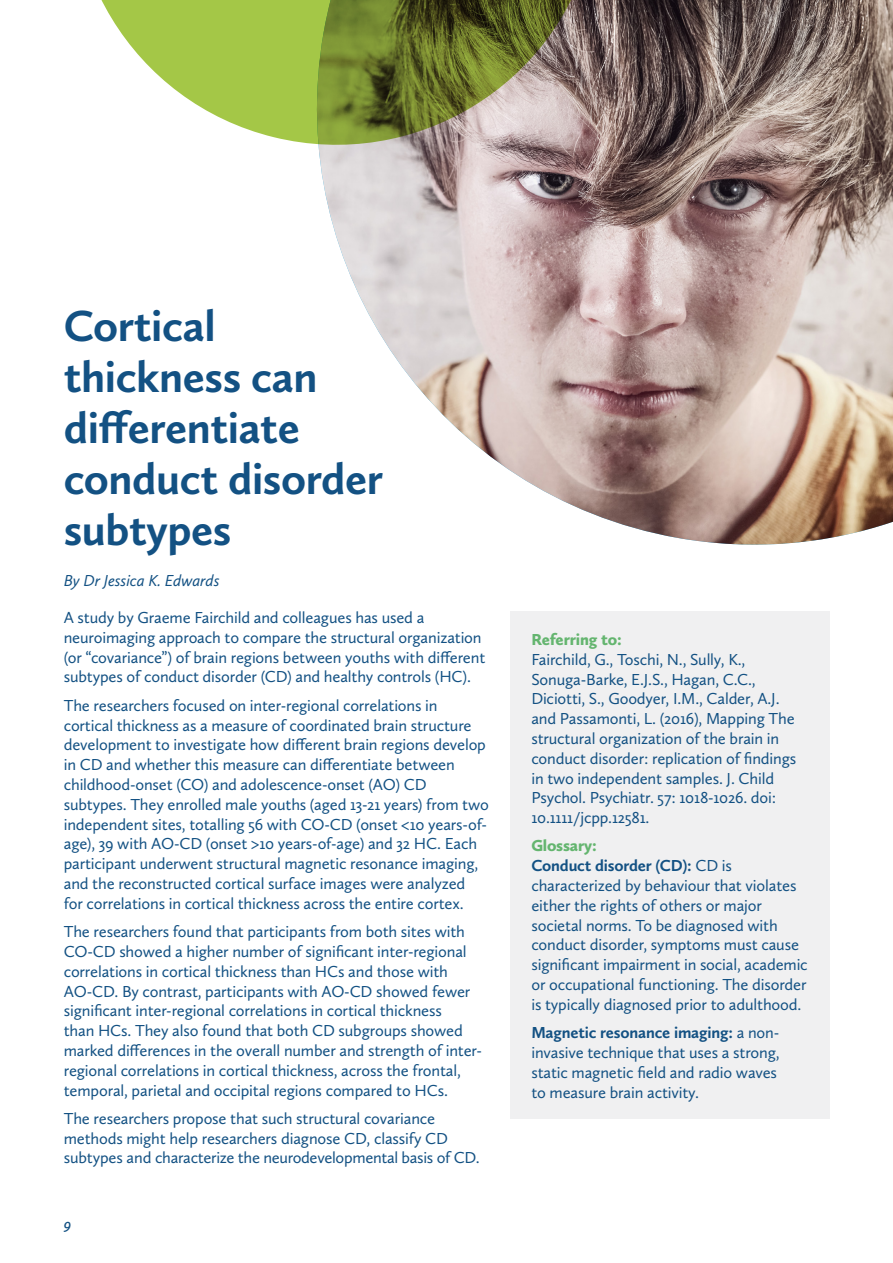
<style>
.page{position:relative;width:893px;height:1263px;background:#fff}
.page>*{position:absolute;margin:0;border:0;box-sizing:border-box;transform-origin:0 0}
.t1{font:700 45px/51px "Calluna Sans";letter-spacing:-.01em;color:#135183}
.t2{font:16.5px/19.8px "Calluna Sans";letter-spacing:-.01em;color:#135183}
.t3{font:italic 16.5px "Calluna Sans";letter-spacing:-.01em;color:#135183}
.t4{font:900 16.5px "Calluna Sans";letter-spacing:-.01em;color:#64b56f}
.t5{font:italic 600 15px "Calluna Sans";color:#135183}
.s1{font-weight:900;color:#64b56f}
.s2{font-weight:700}
</style>
<div class="page">
<img style="left:321px;top:0;width:572px;height:545px">
<svg style="left:101px;top:0;width:525px;height:172px"></svg>
<div style="left:510px;top:611px;width:319px;height:508px;background:#f0f0f1"></div>
<h1 class="t1" style="left:64px;top:300px;width:321px">Cortical thickness can differentiate conduct disorder subtypes</h1>
<p class="t3" style="left:64px;top:571px;width:157px">By Dr Jessica K. Edwards</p>
<p class="t2" style="left:64px;top:607px;width:423px">A study by Graeme Fairchild and colleagues has used a neuroimaging approach to compare the structural organization (or “covariance”) of brain regions between youths with different subtypes of conduct disorder (CD) and healthy controls (HC).</p>
<p class="t2" style="left:64px;top:695px;width:427px">The researchers focused on inter-regional correlations in cortical thickness as a measure of coordinated brain structure development to investigate how different brain regions develop in CD and whether this measure can differentiate between childhood-onset (CO) and adolescence-onset (AO) CD subtypes. They enrolled male youths (aged 13-21 years) from two independent sites, totalling 56 with CO-CD (onset &lt;10 years-of&shy;age), 39 with AO-CD (onset &gt;10 years-of-age) and 32 HC. Each participant underwent structural magnetic resonance imaging, and the reconstructed cortical surface images were analyzed<br>for correlations in cortical thickness across the entire cortex.</p>
<p class="t2" style="left:64px;top:921px;width:420px">The researchers found that participants from both sites with CO-CD showed a higher number of significant inter-regional correlations in cortical thickness than HCs and those with AO-CD. By contrast, participants with AO-CD showed fewer significant inter-regional correlations in cortical thickness<br>than HCs. They also found that both CD subgroups showed marked differences in the overall number and strength of inter&shy;regional correlations in cortical thickness, across the frontal, temporal, parietal and occipital regions compared to HCs.</p>
<p class="t2" style="left:64px;top:1108px;width:418px">The researchers propose that such structural covariance methods might help researchers diagnose CD, classify CD subtypes and characterize the neurodevelopmental basis of CD.</p>
<p class="t5" style="left:64px;top:1214px;width:9px">9</p>
<p class="t4" style="left:531px;top:629px;width:92px">Referring to:</p>
<p class="t2" style="left:531px;top:649px;width:266px">Fairchild, G., Toschi, N., Sully, K., Sonuga-Barke, E.J.S., Hagan, C.C., Diciotti, S., Goodyer, I.M., Calder, A.J. and Passamonti, L. (2016), Mapping The structural organization of the brain in conduct disorder: replication of findings in two independent samples. J. Child Psychol. Psychiatr. 57: 1018-1026. doi:<br>10.1111/jcpp.12581.</p>
<p class="t2" style="left:531px;top:836px;width:278px"><span class="s1">Glossary:<br></span><span class="s2">Conduct disorder (CD):</span> CD is characterized by behaviour that violates either the rights of others or major societal norms. To be diagnosed with conduct disorder, symptoms must cause significant impairment in social, academic or occupational functioning. The disorder is typically diagnosed prior to adulthood.</p>
<p class="t2" style="left:531px;top:1022px;width:250px"><span class="s2">Magnetic resonance imaging:</span> a non&shy;invasive technique that uses a strong, static magnetic field and radio waves to measure brain activity.</p>
</div>
